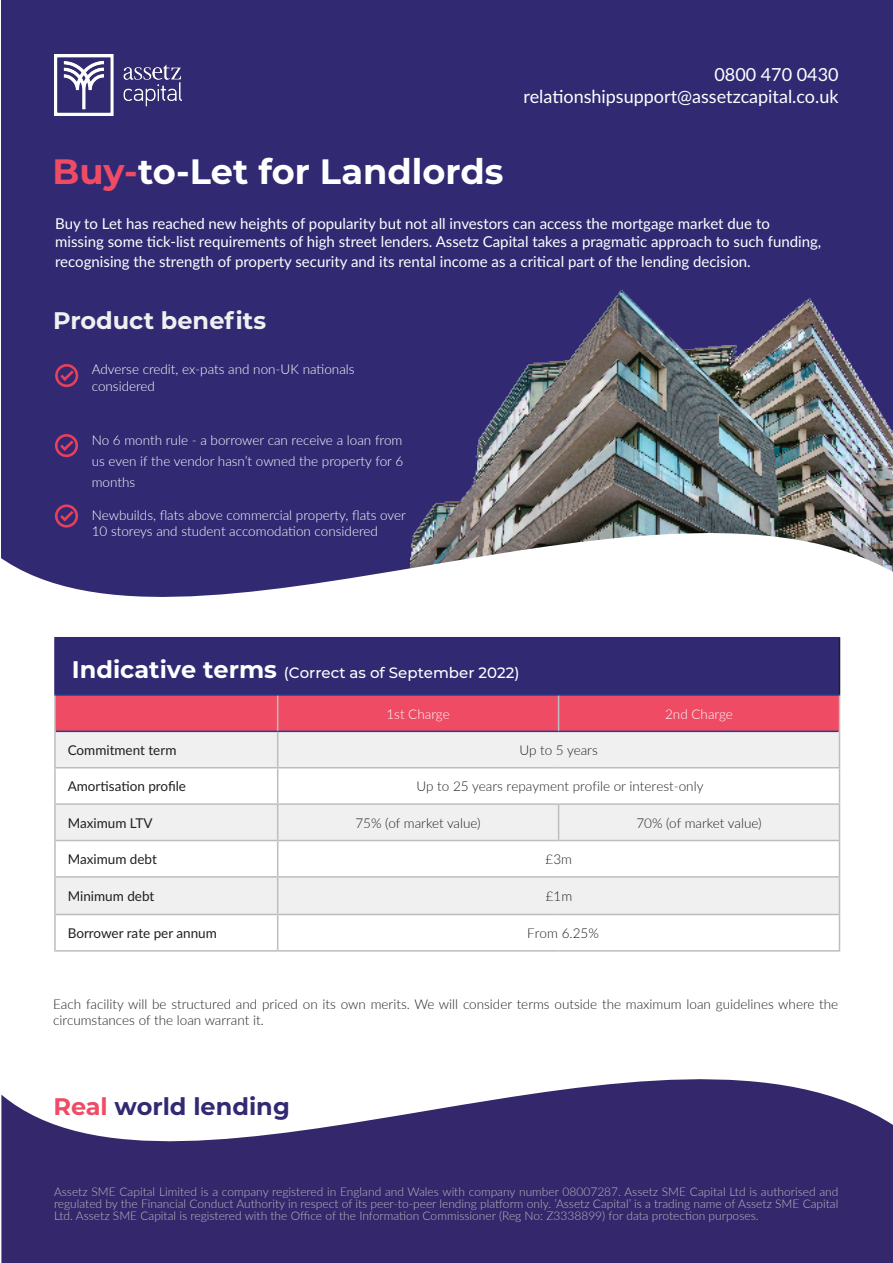
<style>
.page{position:relative;width:893px;height:1263px;background:#fff}
.page>*{position:absolute;margin:0;border:0;box-sizing:border-box;transform-origin:0 0}
.t1{font:700 35.25px "Montserrat";color:#fff}
.t2{font:700 24px "Montserrat";color:#312a73}
.t3{font:700 24px "Montserrat";color:#f0f0f0}
.t4{font:18px "Lato";color:#fff}
.t5{font:15px "Lato";color:#fff}
.t6{font:500 15px "Montserrat";color:#fff}
.t7{font:300 13.5px/16.5px "Lato";color:#fff}
.t8{font:300 13.5px/16.2px "Lato";color:#231f20}
.t9{font:13.5px "Lato";color:#231f20}
.t10{font:300 12px/12px "Lato";color:#babbbe;text-align:justify}
.s1{color:#ef4b65}
.s2{font-weight:700;font-size:24px}
</style>
<div class="page">
<div style="left:1px;top:0;width:892px;height:703px;background:#312a73"></div>
<img style="left:414px;top:289px;width:479px;height:244px">
<img style="left:55px;top:55px;width:127px;height:60px">
<svg style="left:1px;top:1079px;width:892px;height:184px;fill:#34276b"></svg>
<svg style="left:1px;top:533px;width:892px;height:355px;fill:#fff"></svg>
<div style="left:55px;top:364px;width:23px;height:23px;border:3px solid #e83f5d;border-radius:50%"></div>
<svg style="left:59px;top:369px;width:17px;height:14px"></svg>
<div style="left:55px;top:434px;width:23px;height:23px;border:3px solid #e83f5d;border-radius:50%"></div>
<svg style="left:58px;top:439px;width:17px;height:14px"></svg>
<div style="left:55px;top:504px;width:23px;height:24px;border:3px solid #e83f5d;border-radius:50%"></div>
<svg style="left:58px;top:509px;width:17px;height:14px"></svg>
<div style="left:55px;top:638px;width:784px;height:57px;background:#312a73"></div>
<div style="left:56px;top:696px;width:783px;height:35px;background:#ef4b65"></div>
<div style="left:56px;top:732px;width:783px;height:35px;background:#f0f0f0"></div>
<svg style="left:56px;top:768px;width:783px;height:182px"></svg>
<hr style="left:839px;top:638px;width:1px;height:56px;background:#231f20">
<hr style="left:54px;top:694px;width:224px;height:2px;background:#253f8e">
<hr style="left:56px;top:731px;width:222px;height:1px;background:#253f8e">
<hr style="left:278px;top:694px;width:281px;height:2px;background:#253f8e">
<hr style="left:559px;top:694px;width:281px;height:2px;background:#253f8e">
<hr style="left:278px;top:731px;width:281px;height:1px;background:#253f8e">
<hr style="left:559px;top:731px;width:280px;height:1px;background:#253f8e">
<hr style="left:277px;top:696px;width:1px;height:35px;background:#bcbdc0">
<hr style="left:839px;top:696px;width:1px;height:35px;background:#bcbdc0">
<hr style="left:54px;top:696px;width:2px;height:35px;background:#bcbdc0">
<hr style="left:558px;top:696px;width:1px;height:35px;background:#bcbdc0">
<hr style="left:54px;top:731px;width:2px;height:36px;background:#bcbdc0">
<hr style="left:277px;top:732px;width:1px;height:35px;background:#bcbdc0">
<hr style="left:839px;top:731px;width:1px;height:36px;background:#bcbdc0">
<hr style="left:54px;top:767px;width:224px;height:1px;background:#bcbdc0">
<hr style="left:54px;top:768px;width:2px;height:35px;background:#bcbdc0">
<hr style="left:278px;top:767px;width:281px;height:1px;background:#bcbdc0">
<hr style="left:277px;top:768px;width:1px;height:35px;background:#bcbdc0">
<hr style="left:559px;top:767px;width:281px;height:1px;background:#bcbdc0">
<hr style="left:839px;top:768px;width:1px;height:35px;background:#bcbdc0">
<hr style="left:54px;top:803px;width:224px;height:2px;background:#bcbdc0">
<hr style="left:54px;top:805px;width:2px;height:35px;background:#bcbdc0">
<hr style="left:278px;top:803px;width:281px;height:2px;background:#bcbdc0">
<hr style="left:277px;top:805px;width:1px;height:35px;background:#bcbdc0">
<hr style="left:559px;top:803px;width:281px;height:2px;background:#bcbdc0">
<hr style="left:558px;top:805px;width:1px;height:35px;background:#bcbdc0">
<hr style="left:839px;top:805px;width:1px;height:35px;background:#bcbdc0">
<hr style="left:54px;top:840px;width:224px;height:1px;background:#bcbdc0">
<hr style="left:54px;top:841px;width:2px;height:35px;background:#bcbdc0">
<hr style="left:278px;top:840px;width:281px;height:1px;background:#bcbdc0">
<hr style="left:277px;top:841px;width:1px;height:35px;background:#bcbdc0">
<hr style="left:559px;top:840px;width:281px;height:1px;background:#bcbdc0">
<hr style="left:839px;top:841px;width:1px;height:35px;background:#bcbdc0">
<hr style="left:54px;top:876px;width:224px;height:2px;background:#bcbdc0">
<hr style="left:54px;top:878px;width:2px;height:36px;background:#bcbdc0">
<hr style="left:278px;top:876px;width:281px;height:2px;background:#bcbdc0">
<hr style="left:277px;top:878px;width:1px;height:36px;background:#bcbdc0">
<hr style="left:559px;top:876px;width:281px;height:2px;background:#bcbdc0">
<hr style="left:839px;top:878px;width:1px;height:36px;background:#bcbdc0">
<hr style="left:54px;top:914px;width:224px;height:1px;background:#bcbdc0">
<hr style="left:54px;top:915px;width:2px;height:35px;background:#bcbdc0">
<hr style="left:278px;top:914px;width:281px;height:1px;background:#bcbdc0">
<hr style="left:277px;top:915px;width:1px;height:35px;background:#bcbdc0">
<hr style="left:559px;top:914px;width:281px;height:1px;background:#bcbdc0">
<hr style="left:839px;top:915px;width:1px;height:35px;background:#bcbdc0">
<hr style="left:54px;top:950px;width:224px;height:1px;background:#bcbdc0">
<hr style="left:278px;top:950px;width:281px;height:1px;background:#bcbdc0">
<hr style="left:559px;top:950px;width:281px;height:1px;background:#bcbdc0">
<hr style="left:54px;top:637px;width:224px;height:1px;background:#312a73">
<hr style="left:54px;top:638px;width:2px;height:56px;background:#312a73">
<hr style="left:278px;top:637px;width:281px;height:1px;background:#312a73">
<hr style="left:559px;top:637px;width:281px;height:1px;background:#312a73">
<p class="t1" style="left:53px;top:146px;width:452px"><span class="s1">Buy-</span>to-Let for Landlords</p>
<p class="t4" style="left:714px;top:62px;width:126px">0800 470 0430</p>
<p class="t4" style="left:523px;top:83px;width:317px">relationshipsupport@assetzcapital.co.uk</p>
<p class="t5" style="left:55px;top:213px;width:716px">Buy to Let has reached new heights of popularity but not all investors can access the mortgage market due to</p>
<p class="t5" style="left:55px;top:231px;width:768px">missing some tick-list requirements of high street lenders. Assetz Capital takes a pragmatic approach to such funding,</p>
<p class="t5" style="left:55px;top:250px;width:697px">recognising the strength of property security and its rental income as a critical part of the lending decision.</p>
<p class="t3" style="left:53px;top:303px;width:215px">Product benefits</p>
<p class="t7" style="left:92px;top:361px;width:264px">Adverse credit, ex-pats and non-UK nationals considered</p>
<p class="t7" style="left:92px;top:429px;width:313px;line-height:21px;text-align:justify">No 6 month rule - a borrower can receive a loan from us even if the vendor hasn’t owned the property for 6 months</p>
<p class="t7" style="left:92px;top:506px;width:316px">Newbuilds, flats above commercial property, flats over<br>10 storeys and student accomodation considered</p>
<p class="t6" style="left:72px;top:662px;width:449px"><span class="s2">Indicative terms</span> (Correct as of September 2022)</p>
<p class="t7" style="left:386px;top:705px;width:65px">1st Charge</p>
<p class="t7" style="left:665px;top:705px;width:69px">2nd Charge</p>
<p class="t9" style="left:68px;top:740px;width:110px">Commitment term</p>
<p class="t8" style="left:519px;top:741px;width:80px">Up to 5 years</p>
<p class="t9" style="left:68px;top:777px;width:120px">Amortisation profile</p>
<p class="t8" style="left:416px;top:778px;width:289px">Up to 25 years repayment profile or interest-only</p>
<p class="t9" style="left:68px;top:813px;width:86px">Maximum LTV</p>
<p class="t8" style="left:355px;top:814px;width:127px">75% (of market value)</p>
<p class="t8" style="left:636px;top:814px;width:127px">70% (of market value)</p>
<p class="t9" style="left:68px;top:849px;width:91px">Maximum debt</p>
<p class="t8" style="left:546px;top:851px;width:28px">£3m</p>
<p class="t9" style="left:68px;top:886px;width:88px">Minimum debt</p>
<p class="t8" style="left:546px;top:888px;width:28px">£1m</p>
<p class="t9" style="left:68px;top:923px;width:151px">Borrower rate per annum</p>
<p class="t8" style="left:527px;top:925px;width:73px">From 6.25%</p>
<p class="t8" style="left:53px;top:995px;width:787px">Each facility will be structured and priced on its own merits. We will consider terms outside the maximum loan guidelines where the circumstances of the loan warrant it.</p>
<p class="t2" style="left:53px;top:1089px;width:238px"><span class="s1">Real</span> world lending</p>
<p class="t10" style="left:54px;top:1185px;width:786px">Assetz SME Capital Limited is a company registered in England and Wales with company number 08007287. Assetz SME Capital Ltd is authorised and regulated by the Financial Conduct Authority in respect of its peer-to-peer lending platform only. ’Assetz Capital’ is a trading name of Assetz SME Capital Ltd. Assetz SME Capital is registered with the Office of the Information Commissioner (Reg No: Z3338899) for data protection purposes.</p>
</div>
